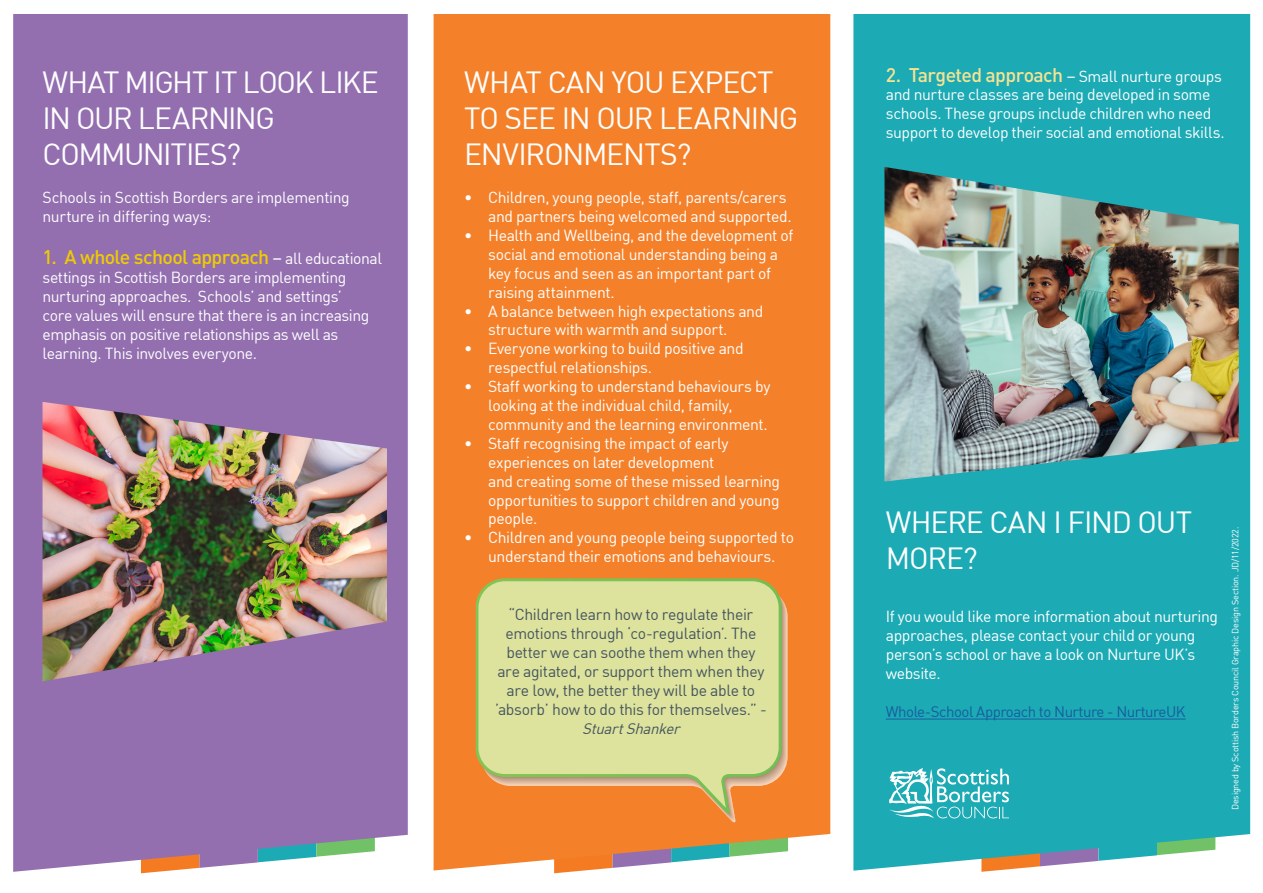
<style>
.page{position:relative;width:1263px;height:893px;background:#fff}
.page>*{position:absolute;margin:0;border:0;box-sizing:border-box;transform-origin:0 0}
.Body_Copy{font:30px/36px "DIN";letter-spacing:-.04em;color:#fff}
.Body_Copy-2{font:500 19.5px "DIN";letter-spacing:-.03em;color:#f0cb02}
.Body_Copy-3{font:500 19.5px "DIN";letter-spacing:-.035em;color:#f7e391}
.Body_Copy-4{font:15.75px/18.9px "DIN";letter-spacing:-.025em;color:#fff}
.Body_Copy-5{font:15.75px/18.9px "DIN";letter-spacing:-.02em;color:#45555f;text-align:center}
.Body_Copy-6{font:15px "DIN";letter-spacing:-.03em;color:#175d9e}
.Body_Copy-7{font:italic 15px "DIN";color:#45555f}
.t1{font:9px "DIN";letter-spacing:-.02em;color:#fff}
.s1{font-size:18px;color:#e9e3f0}
.s2{font-weight:400;font-size:15.75px;color:#fff}
.s3{font-weight:400;font-size:18px;color:#fff}
</style>
<div class="page">
<svg style="left:554px;top:870px;width:35px;height:3px"></svg>
<div style="left:13px;top:14px;width:395px;height:858px;background:#936fb0"></div>
<div style="left:853px;top:14px;width:397px;height:857px;background:#1caab5"></div>
<div style="left:434px;top:14px;width:396px;height:856px;background:#f4812a"></div>
<img style="left:884px;top:167px;width:355px;height:315px">
<svg style="left:476px;top:578px;width:306px;height:236px;background:#c49a3d"></svg>
<svg style="left:478px;top:581px;width:301px;height:227px;background:#dcd690"></svg>
<hr style="left:886px;top:719px;width:300px;height:1px;background:#175d9e">
<img style="left:43px;top:402px;width:344px;height:279px">
<svg style="left:889px;top:768px;width:326px;height:104px;background:#47b4bb"></svg>
<p class="Body_Copy" style="left:43px;top:64px;width:338px">WHAT MIGHT IT LOOK LIKE</p>
<p class="Body_Copy" style="left:43px;top:100px;width:234px">IN OUR LEARNING<br>COMMUNITIES?</p>
<p class="Body_Copy-4" style="left:43px;top:188px;width:309px">Schools in Scottish Borders are implementing nurture in differing ways:</p>
<p class="Body_Copy-2" style="left:43px;top:245px;width:341px">1. A whole school approach <span class="s1">–</span> <span class="s2">all educational</span></p>
<p class="Body_Copy-4" style="left:43px;top:268px;width:328px">settings in Scottish Borders are implementing nurturing approaches. Schools’ and settings’ core values will ensure that there is an increasing emphasis on positive relationships as well as learning. This involves everyone.</p>
<p class="Body_Copy" style="left:464px;top:64px;width:336px">WHAT CAN YOU EXPECT<br>TO SEE IN OUR LEARNING<br>ENVIRONMENTS?</p>
<p class="Body_Copy-4" style="left:464px;top:188px;width:324px">• Children, young people, staff, parents/carers</p>
<p class="Body_Copy-4" style="left:488px;top:207px;width:305px">and partners being welcomed and supported.</p>
<p class="Body_Copy-4" style="left:488px;top:226px;width:307px;text-indent:-24px">• Health and Wellbeing, and the development of social and emotional understanding being a key focus and seen as an important part of raising attainment.</p>
<p class="Body_Copy-4" style="left:488px;top:301px;width:277px;text-indent:-24px">• A balance between high expectations and structure with warmth and support.</p>
<p class="Body_Copy-4" style="left:464px;top:339px;width:281px">• Everyone working to build positive and</p>
<p class="Body_Copy-4" style="left:488px;top:358px;width:165px">respectful relationships.</p>
<p class="Body_Copy-4" style="left:488px;top:377px;width:284px;text-indent:-24px">• Staff working to understand behaviours by looking at the individual child, family,</p>
<p class="Body_Copy-4" style="left:488px;top:415px;width:281px">community and the learning environment.</p>
<p class="Body_Copy-4" style="left:488px;top:433px;width:293px;text-indent:-24px">• Staff recognising the impact of early experiences on later development<br>and creating some of these missed learning opportunities to support children and young people.</p>
<p class="Body_Copy-4" style="left:464px;top:528px;width:331px;text-align:center">• Children and young people being supported to understand their emotions and behaviours.</p>
<p class="Body_Copy-5" style="left:495px;top:605px;width:273px">“Children learn how to regulate their emotions through ‘co-regulation’. The better we can soothe them when they are agitated, or support them when they are low, the better they will be able to ’absorb’ how to do this for themselves.” -</p>
<p class="Body_Copy-7" style="left:582px;top:719px;width:103px">StuartShanker</p>
<p class="Body_Copy-3" style="left:886px;top:62px;width:338px">2. Targeted approach <span class="s3">–</span> <span class="s2">Small nurture groups</span></p>
<p class="Body_Copy-4" style="left:886px;top:85px;width:340px">and nurture classes are being developed in some schools. These groups include children who need support to develop their social and emotional skills.</p>
<p class="Body_Copy" style="left:886px;top:504px;width:308px">WHERE CAN I FIND OUT<br>MORE?</p>
<p class="Body_Copy-4" style="left:886px;top:607px;width:334px">If you would like more information about nurturing approaches, please contact your child or young person’s school or have a look on Nurture UK’s website.</p>
<p class="Body_Copy-6" style="left:886px;top:702px;width:301px">Whole-School Approach to Nurture - NurtureUK</p>
<p class="t1" style="left:1230px;top:810px;width:285px;rotate:-90deg">Designed by Scottish Borders Council Graphic Design Section. JD/11/2022.</p>
</div>
